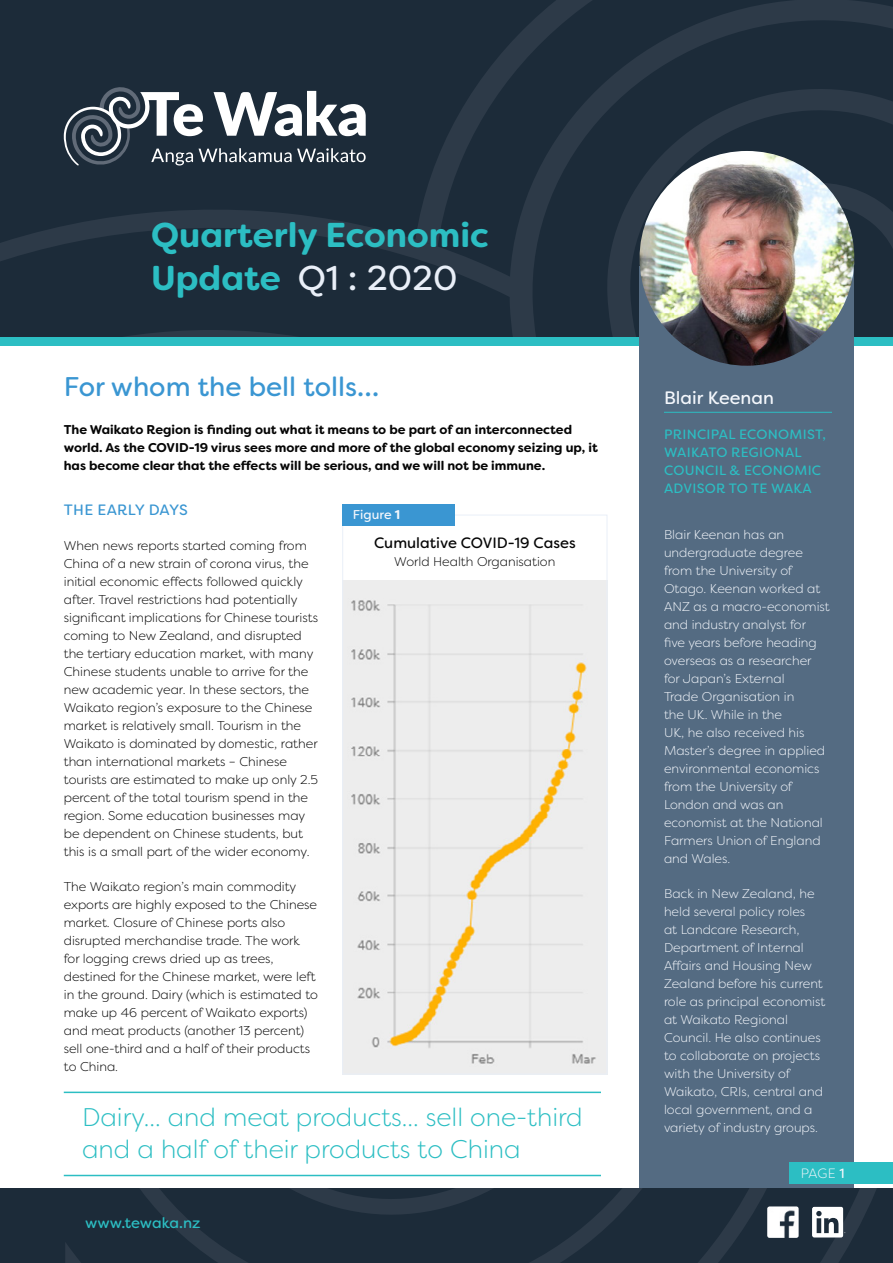
<style>
.page{position:relative;width:893px;height:1263px;background:#fff}
.page>*{position:absolute;margin:0;border:0;box-sizing:border-box;transform-origin:0 0}
.t1{font:700 34.5px/43.5px "Filson Soft";color:#2cbec3}
.t2{font:27px "Filson Soft";color:#3a96d2}
.t3{font:300 25.5px/31.5px "Filson Soft";color:#2cbec3}
.t4{font:18px "Filson Soft";color:#f4f7fc}
.t5{font:15px "Filson Soft";color:#050505}
.t6{font:15px "Filson Soft";color:#2cbec3}
.t7{font:15px "Filson Soft";letter-spacing:.02em;color:#3a96d2}
.t8{font:13.5px/18px "Filson Soft";letter-spacing:.02em;color:#2cbec3}
.t9{font:300 13.5px "Filson Soft";color:#f4f7fc}
.t10{font:300 12.75px/18px "Filson Soft";color:#050505}
.t11{font:300 12.75px/18px "Filson Soft";color:#f4f7fc}
.t12{font:700 12.75px/18px "Filson Soft";color:#050505}
.t13{font:12.75px "Filson Soft";color:#f4f7fc}
.s1{font-weight:400;color:#e9eff8}
.s2{font-weight:700}
.s3{font-weight:400}
</style>
<div class="page">
<svg style="left:0;top:0;width:893px;height:337px;background:#1e2d3b"></svg>
<div style="left:0;top:337px;width:893px;height:9px;background:#2cbec3"></div>
<svg style="left:64px;top:86px;width:302px;height:80px"></svg>
<div style="left:639px;top:267px;width:215px;height:926px;background:#546b82"></div>
<div style="left:0;top:1188px;width:893px;height:75px;background:#1c2b39"></div>
<svg style="left:65px;top:1188px;width:812px;height:75px"></svg>
<svg style="left:812px;top:1206px;width:34px;height:32px"></svg>
<img style="left:767px;top:1206px;width:32px;height:32px">
<img style="left:639px;top:151px;width:215px;height:215px;border-radius:107px">
<hr style="left:664px;top:412px;width:168px;height:1px;background:#2cbec3">
<hr style="left:64px;top:1091px;width:537px;height:2px;background:#2cbec3">
<hr style="left:64px;top:1175px;width:537px;height:1px;background:#2cbec3">
<img style="left:344px;top:580px;width:261px;height:492px">
<div style="left:342px;top:515px;width:265px;height:559px;border:1px solid #e9eff8"></div>
<div style="left:342px;top:504px;width:113px;height:22px;background:#3a96d2"></div>
<div style="left:789px;top:1162px;width:104px;height:21px;background:#2cbec3"></div>
<h1 class="t1" style="left:151px;top:213px;width:339px">Quarterly Economic<br>Update <span class="s1">Q1 : 2020</span></h1>
<h2 class="t2" style="left:64px;top:369px;width:317px">FOR WHOM THE BELL TOLLS…</h2>
<p class="t12" style="left:64px;top:421px;width:536px">The Waikato Region is finding out what it means to be part of an interconnected world. As the COVID-19 virus sees more and more of the global economy seizing up, it has become clear that the effects will be serious, and we will not be immune.</p>
<p class="t7" style="left:64px;top:500px;width:125px">THE EARLY DAYS</p>
<p class="t10" style="left:64px;top:537px;width:256px">When news reports started coming from China of a new strain of corona virus, the initial economic effects followed quickly after. Travel restrictions had potentially significant implications for Chinese tourists coming to New Zealand, and disrupted the tertiary education market, with many Chinese students unable to arrive for the new academic year. In these sectors, the Waikato region’s exposure to the Chinese market is relatively small. Tourism in the Waikato is dominated by domestic, rather than international markets – Chinese tourists are estimated to make up only 2.5 percent of the total tourism spend in the region. Some education businesses may be dependent on Chinese students, but this is a small part of the wider economy.</p>
<p class="t10" style="left:64px;top:878px;width:256px">The Waikato region’s main commodity exports are highly exposed to the Chinese market. Closure of Chinese ports also disrupted merchandise trade. The work for logging crews dried up as trees, destined for the Chinese market, were left in the ground. Dairy (which is estimated to make up 46 percent of Waikato exports) and meat products (another 13 percent) sell one-third and a half of their products to China.</p>
<p class="t13" style="left:353px;top:507px;width:49px">FIGURE <span class="s2">1</span></p>
<p class="t5" style="left:374px;top:533px;width:203px">CUMULATIVE COVID-19 CASES</p>
<p class="t10" style="left:394px;top:553px;width:163px">World Health Organisation</p>
<h3 class="t3" style="left:82px;top:1101px;width:502px">Dairy... and meat products... sell one-third and a half of their products to China</h3>
<p class="t6" style="left:85px;top:1213px;width:117px">WWW.TEWAKA.NZ</p>
<h3 class="t4" style="left:664px;top:386px;width:111px">BLAIR KEENAN</h3>
<p class="t8" style="left:664px;top:425px;width:163px">PRINCIPAL ECONOMIST,<br>WAIKATO REGIONAL<br>COUNCIL &amp; ECONOMIC<br>ADVISOR TO TE WAKA</p>
<p class="t11" style="left:664px;top:526px;width:167px">Blair Keenan has an undergraduate degree from the University of<br>Otago. Keenan worked at<br>ANZ as a macro-economist and industry analyst for five years before heading overseas as a researcher for Japan’s External<br>Trade Organisation in<br>the UK. While in the<br>UK, he also received his<br>Master’s degree in applied environmental economics from the University of<br>London and was an economist at the National<br>Farmers Union of England and Wales.</p>
<p class="t11" style="left:664px;top:885px;width:163px">Back in New Zealand, he held several policy roles<br>at Landcare Research,<br>Department of Internal<br>Affairs and Housing New<br>Zealand before his current role as principal economist at Waikato Regional<br>Council. He also continues to collaborate on projects with the University of<br>Waikato, CRIs, central and local government, and a variety of industry groups.</p>
<p class="t9" style="left:801px;top:1164px;width:46px">Page <span class="s3">1</span></p>
</div>
